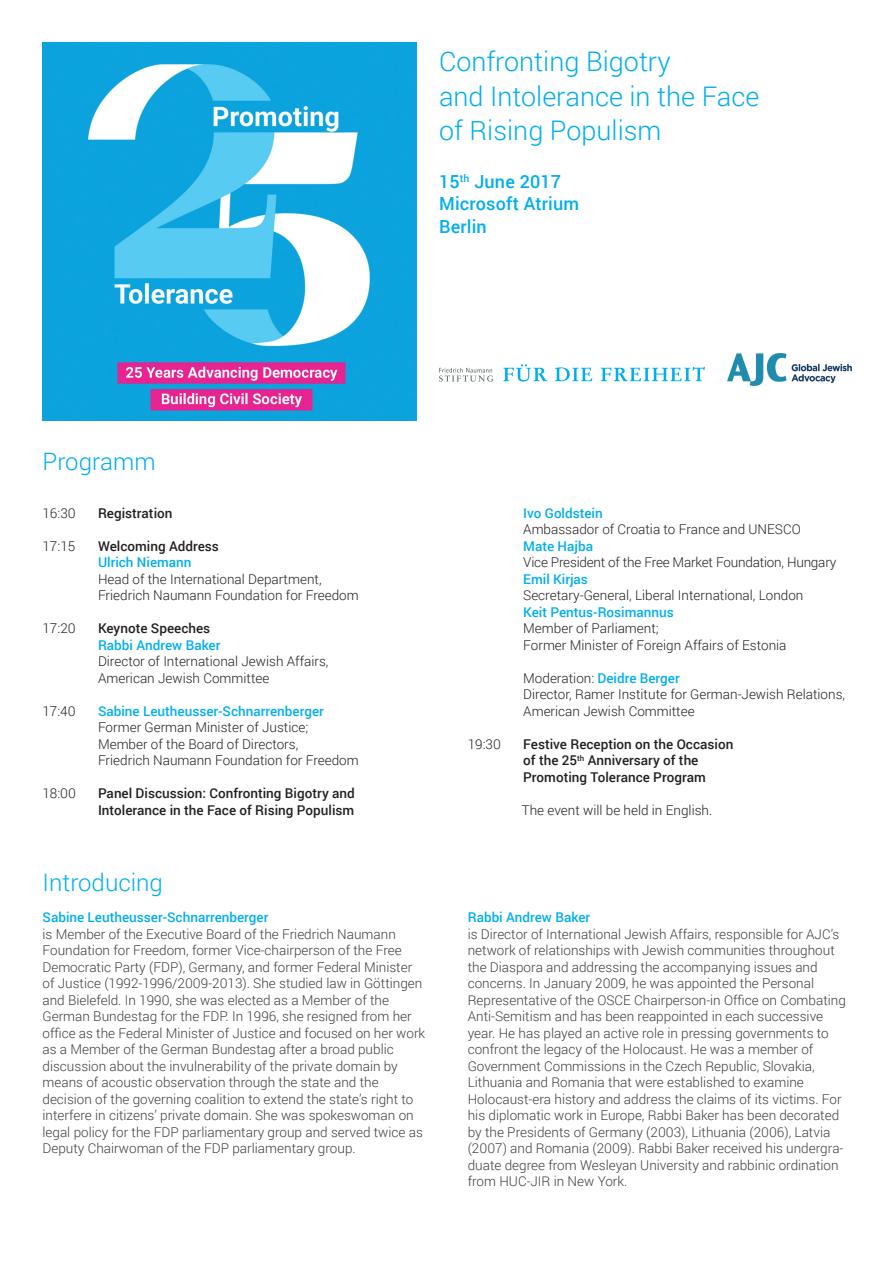
<style>
.page{position:relative;width:893px;height:1263px;background:#fff}
.page>*{position:absolute;margin:0;border:0;box-sizing:border-box;transform-origin:0 0}
.t1{font:300 27px/34.5px "Roboto";color:#00aeef}
.t2{font:300 24px "Roboto";color:#00aeef}
.t3{font:500 18px/22.5px "Roboto";letter-spacing:.01em;color:#00aeef}
.t4{font:300 13.5px/16.5px "Roboto";color:#3e3e3f}
.t5{font:300 13.5px/16.5px "Roboto";color:#231f20}
.t6{font:500 13.5px/16.5px "Roboto";color:#231f20}
.t7{font:500 13.5px "Roboto";color:#00aeef}
.s1{font-weight:500;color:#00aeef}
</style>
<div class="page">
<img style="left:43px;top:43px;width:374px;height:378px">
<svg style="left:439px;top:368px;width:54px;height:14px"></svg>
<svg style="left:503px;top:364px;width:202px;height:18px"></svg>
<img style="left:727px;top:354px;width:124px;height:31px">
<h1 class="t1" style="left:439px;top:43px;width:322px">Confronting Bigotry<br>and Intolerance in the Face of Rising Populism</h1>
<h3 class="t3" style="left:439px;top:169px;width:142px">15<sup>th</sup> June 2017<br>Microsoft Atrium<br>Berlin</h3>
<h2 class="t2" style="left:43px;top:444px;width:115px">Programm</h2>
<p class="t5" style="left:43px;top:504px;width:35px">16:30</p>
<p class="t6" style="left:98px;top:504px;width:76px">Registration</p>
<p class="t5" style="left:43px;top:537px;width:34px">17:15</p>
<p class="t6" style="left:98px;top:537px;width:122px">Welcoming Address</p>
<p class="t7" style="left:98px;top:553px;width:95px">Ulrich Niemann</p>
<p class="t5" style="left:98px;top:570px;width:262px">Head of the International Department,<br>Friedrich Naumann Foundation for Freedom</p>
<p class="t5" style="left:43px;top:620px;width:35px">17:20</p>
<p class="t6" style="left:98px;top:619px;width:114px">Keynote Speeches</p>
<p class="t7" style="left:98px;top:635px;width:124px">Rabbi Andrew Baker</p>
<p class="t5" style="left:98px;top:653px;width:232px">Director of International Jewish Affairs,<br>American Jewish Committee</p>
<p class="t5" style="left:43px;top:702px;width:35px">17:40</p>
<p class="t7" style="left:98px;top:701px;width:227px">Sabine Leutheusser-Schnarrenberger</p>
<p class="t5" style="left:98px;top:719px;width:262px">Former German Minister of Justice;<br>Member of the Board of Directors,<br>Friedrich Naumann Foundation for Freedom</p>
<p class="t5" style="left:43px;top:785px;width:35px">18:00</p>
<p class="t6" style="left:98px;top:784px;width:258px">Panel Discussion: Confronting Bigotry and<br>Intolerance in the Face of Rising Populism</p>
<h2 class="t2" style="left:43px;top:865px;width:122px">Introducing</h2>
<p class="t7" style="left:43px;top:908px;width:227px">Sabine Leutheusser-Schnarrenberger</p>
<p class="t4" style="left:43px;top:925px;width:384px">is Member of the Executive Board of the Friedrich Naumann Foundation for Freedom, former Vice-chairperson of the Free Democratic Party (FDP), Germany, and former Federal Minister of Justice (1992-1996/2009-2013). She studied law in Göttingen and Bielefeld. In 1990, she was elected as a Member of the German Bundestag for the FDP. In 1996, she resigned from her office as the Federal Minister of Justice and focused on her work as a Member of the German Bundestag after a broad public discussion about the invulnerability of the private domain by means of acoustic observation through the state and the decision of the governing coalition to extend the state’s right to interfere in citizens’ private domain. She was spokeswoman on legal policy for the FDP parliamentary group and served twice as Deputy Chairwoman of the FDP parliamentary group.</p>
<p class="t7" style="left:523px;top:503px;width:81px">Ivo Goldstein</p>
<p class="t5" style="left:523px;top:521px;width:279px">Ambassador of Croatia to France and UNESCO</p>
<p class="t7" style="left:523px;top:536px;width:71px">Mate Hajba</p>
<p class="t5" style="left:523px;top:554px;width:315px">Vice President of the Free Market Foundation, Hungary</p>
<p class="t7" style="left:523px;top:569px;width:66px">Emil Kirjas</p>
<p class="t5" style="left:523px;top:587px;width:282px">Secretary-General, Liberal International, London</p>
<p class="t7" style="left:523px;top:602px;width:152px">Keit Pentus-Rosimannus</p>
<p class="t5" style="left:523px;top:620px;width:265px">Member of Parliament;<br>Former Minister of Foreign Affairs of Estonia</p>
<p class="t5" style="left:523px;top:669px;width:323px">Moderation: <span class="s1">Deidre Berger<br></span>Director, Ramer Institute for German-Jewish Relations,<br>American Jewish Committee</p>
<p class="t5" style="left:468px;top:735px;width:35px">19:30</p>
<p class="t6" style="left:523px;top:735px;width:212px">Festive Reception on the Occasion of the 25<sup>th</sup> Anniversary of the<br>Promoting Tolerance Program</p>
<p class="t5" style="left:522px;top:801px;width:192px">The event will be held in English.</p>
<p class="t7" style="left:468px;top:908px;width:124px">Rabbi Andrew Baker</p>
<p class="t4" style="left:468px;top:925px;width:380px">is Director of International Jewish Affairs, responsible for AJC’s network of relationships with Jewish communities throughout the Diaspora and addressing the accompanying issues and concerns. In January 2009, he was appointed the Personal Representative of the OSCE Chairperson-in Office on Combating Anti-Semitism and has been reappointed in each successive year. He has played an active role in pressing governments to confront the legacy of the Holocaust. He was a member of Government Commissions in the Czech Republic, Slovakia, Lithuania and Romania that were established to examine Holocaust-era history and address the claims of its victims. For his diplomatic work in Europe, Rabbi Baker has been decorated by the Presidents of Germany (2003), Lithuania (2006), Latvia (2007) and Romania (2009). Rabbi Baker received his undergra&shy;duate degree from Wesleyan University and rabbinic ordination from HUC-JIR in New York.</p>
</div>
